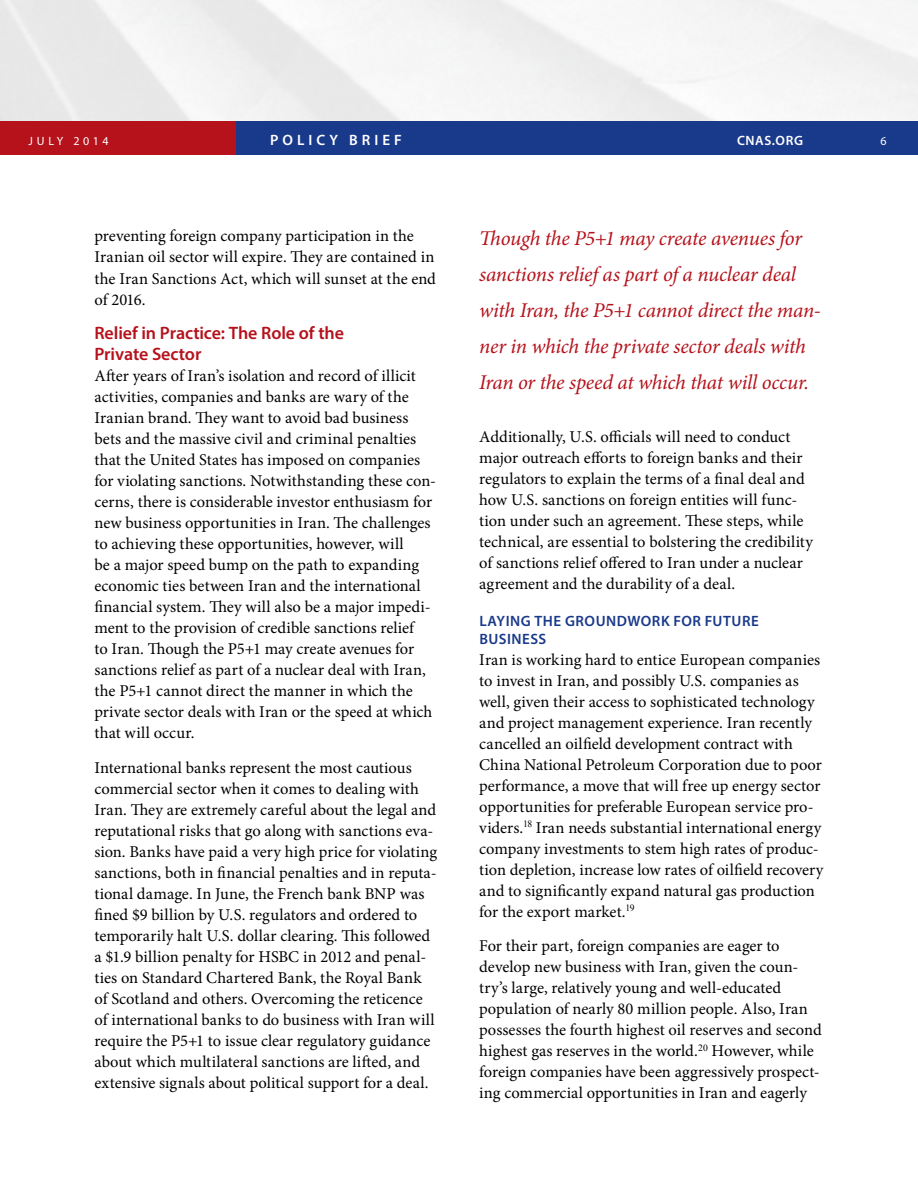
<style>
.page{position:relative;width:918px;height:1188px;background:#fff}
.page>*{position:absolute;margin:0;border:0;box-sizing:border-box;transform-origin:0 0}
.t1{font:italic 21px/36px "Minion Pro";letter-spacing:-.015em;color:#b5121b}
.t2{font:600 18px/21px "Myriad Pro";letter-spacing:-.005em;color:#b5121b}
.t3{font:16.5px/21px "Minion Pro";color:#000}
.t4{font:600 15px/18px "Myriad Pro";letter-spacing:.035em;color:#19398a}
.t5{font:600 15px "Myriad Pro";letter-spacing:.27em;color:#fff}
.t6{font:600 13.5px "Myriad Pro";letter-spacing:.045em;color:#fff}
.t7{font:12px "Myriad Pro";letter-spacing:.3em;color:#fff}
</style>
<div class="page">
<img style="left:0;top:0;width:918px;height:122px">
<div style="left:236px;top:122px;width:682px;height:33px;background:#19398a"></div>
<div style="left:0;top:122px;width:236px;height:33px;background:#b5121b"></div>
<p class="t7" style="left:29px;top:134px;width:82px">JULY 2014</p>
<p class="t5" style="left:270px;top:131px;width:133px">POLICY BRIEF</p>
<p class="t6" style="left:737px;top:132px;width:68px">CNAS.ORG</p>
<p class="t7" style="left:880px;top:134px;width:8px">6</p>
<p class="t3" style="left:94px;top:226px;width:343px">preventing foreign company participation in the Iranian oil sector will expire. They are contained in the Iran Sanctions Act, which will sunset at the end of 2016.</p>
<p class="t2" style="left:94px;top:322px;width:251px">Relief in Practice: The Role of the<br>Private Sector</p>
<p class="t3" style="left:94px;top:365px;width:343px">After years of Iran’s isolation and record of illicit activities, companies and banks are wary of the Iranian brand. They want to avoid bad business bets and the massive civil and criminal penalties that the United States has imposed on companies for violating sanctions. Notwithstanding these con&shy;cerns, there is considerable investor enthusiasm for new business opportunities in Iran. The challenges to achieving these opportunities, however, will<br>be a major speed bump on the path to expanding economic ties between Iran and the international financial system. They will also be a major impedi&shy;ment to the provision of credible sanctions relief<br>to Iran. Though the P5+1 may create avenues for sanctions relief as part of a nuclear deal with Iran, the P5+1 cannot direct the manner in which the private sector deals with Iran or the speed at which that will occur.</p>
<p class="t3" style="left:94px;top:757px;width:344px">International banks represent the most cautious commercial sector when it comes to dealing with Iran. They are extremely careful about the legal and reputational risks that go along with sanctions eva&shy;sion. Banks have paid a very high price for violating sanctions, both in financial penalties and in reputa&shy;tional damage. In June, the French bank BNP was fined $9 billion by U.S. regulators and ordered to temporarily halt U.S. dollar clearing. This followed a $1.9 billion penalty for HSBC in 2012 and penal&shy;ties on Standard Chartered Bank, the Royal Bank of Scotland and others. Overcoming the reticence of international banks to do business with Iran will require the P5+1 to issue clear regulatory guidance about which multilateral sanctions are lifted, and extensive signals about political support for a deal.</p>
<p class="t1" style="left:479px;top:220px;width:343px">Though the P5+1 may create avenues for sanctions relief as part of a nuclear deal with Iran, the P5+1 cannot direct the man&shy;ner in which the private sector deals with Iran or the speed at which that will occur.</p>
<p class="t3" style="left:479px;top:426px;width:335px">Additionally, U.S. officials will need to conduct major outreach efforts to foreign banks and their regulators to explain the terms of a final deal and how U.S. sanctions on foreign entities will func&shy;tion under such an agreement. These steps, while technical, are essential to bolstering the credibility of sanctions relief offered to Iran under a nuclear agreement and the durability of a deal.</p>
<p class="t4" style="left:479px;top:611px;width:281px">LAYING THE GROUNDWORK FOR FUTURE<br>BUSINESS</p>
<p class="t3" style="left:479px;top:649px;width:346px">Iran is working hard to entice European companies to invest in Iran, and possibly U.S. companies as well, given their access to sophisticated technology and project management experience. Iran recently cancelled an oilfield development contract with China National Petroleum Corporation due to poor performance, a move that will free up energy sector opportunities for preferable European service pro&shy;viders.<sup>18</sup> Iran needs substantial international energy company investments to stem high rates of produc&shy;tion depletion, increase low rates of oilfield recovery and to significantly expand natural gas production for the export market.<sup>19</sup></p>
<p class="t3" style="left:479px;top:935px;width:344px">For their part, foreign companies are eager to develop new business with Iran, given the coun&shy;try’s large, relatively young and well-educated population of nearly 80 million people. Also, Iran possesses the fourth highest oil reserves and second highest gas reserves in the world.<sup>20</sup> However, while foreign companies have been aggressively prospect&shy;ing commercial opportunities in Iran and eagerly</p>
</div>
